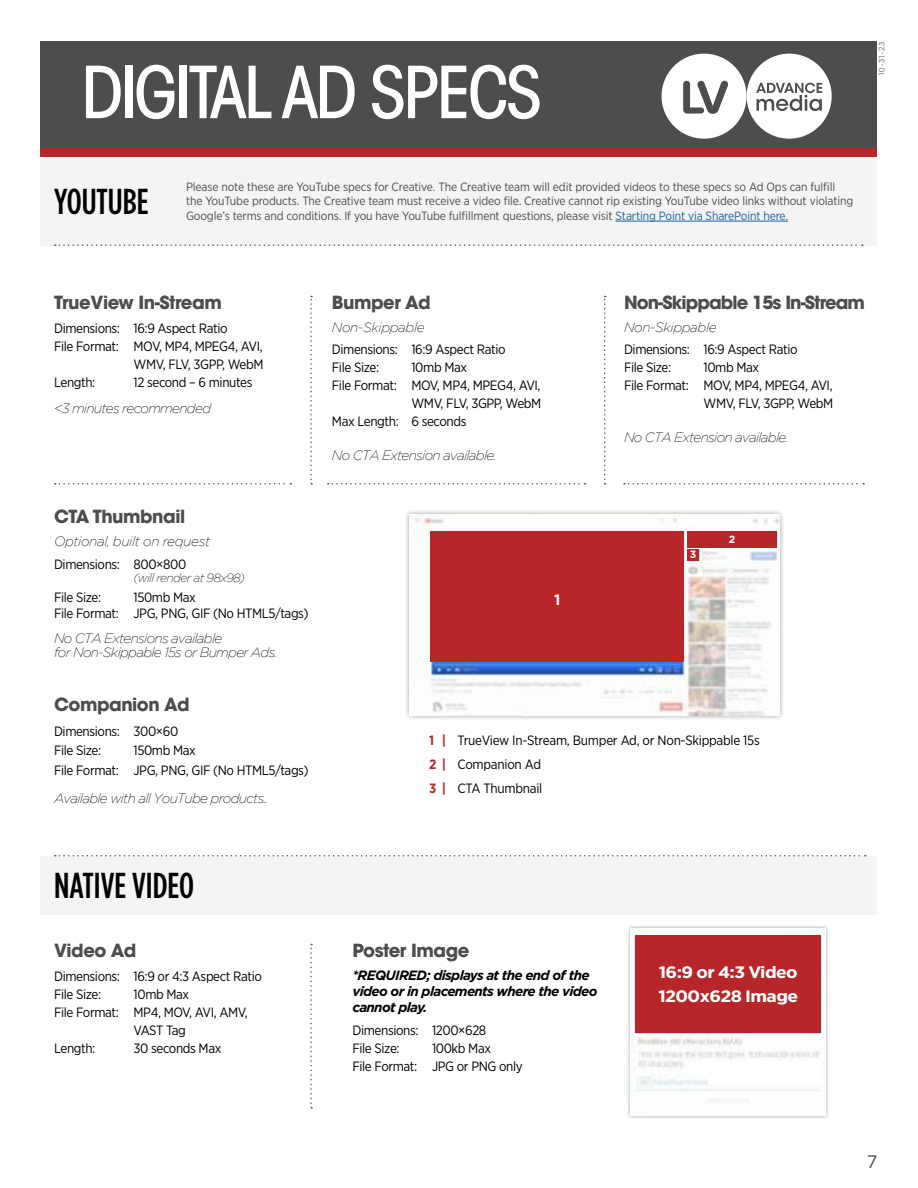
<style>
.page{position:relative;width:918px;height:1188px;background:#fff}
.page>*{position:absolute;margin:0;border:0;box-sizing:border-box;transform-origin:0 0}
.t1{font:500 condensed 70.95px "ITC Avant Garde Std";letter-spacing:-.04em;color:#fff}
.t2{font:500 36px "Gotham Condensed";color:#000}
.t3{font:700 18px "ITC Avant Garde Std";letter-spacing:-.025em;color:#4e4d4d}
.t4{font:700 18px "ITC Avant Garde Std";letter-spacing:-.05em;color:#4e4d4d}
.t5{font:18px "Gotham";color:#4e4d4d}
.t6{font:700 16.5px/24.3px "Gotham Narrow";letter-spacing:-.03em;color:#fff;scale:1.21 1}
.t7{font:700 15px "Gotham";color:#fff}
.t8{font:13.5px/18px "Gotham Narrow";letter-spacing:-.03em;color:#000}
.t9{font:italic 200 13.5px/13.5px "Gotham";letter-spacing:-.05em;color:#000}
.t10{font:italic 700 13.5px/16.2px "Gotham";letter-spacing:-.05em;color:#000}
.t11{font:italic 200 13.5px "Gotham";letter-spacing:-.025em;color:#000}
.t12{font:12px/14.4px "Gotham Narrow";letter-spacing:-.01em;color:#4e4d4d}
.t13{font:italic 200 12px "Gotham";letter-spacing:-.05em;color:#000}
.t14{font:700 10.5px "Gotham";color:#fff}
.t15{font:7.5px "ITC Avant Garde Std";color:#4d4d4f}
.s1{color:#215e9e}
.s2{font-weight:700;color:#b72729}
</style>
<div class="page">
<div style="left:40px;top:41px;width:838px;height:107px;background:#4e4d4d"></div>
<div style="left:40px;top:148px;width:838px;height:9px;background:#b72729"></div>
<svg style="left:662px;top:54px;width:170px;height:85px"></svg>
<div style="left:40px;top:157px;width:838px;height:88px;background:#f4f4f5"></div>
<svg style="left:55px;top:244px;width:808px;height:2px"></svg>
<svg style="left:310px;top:296px;width:2px;height:188px"></svg>
<svg style="left:604px;top:296px;width:2px;height:188px"></svg>
<svg style="left:55px;top:483px;width:236px;height:1px"></svg>
<svg style="left:328px;top:483px;width:257px;height:1px"></svg>
<svg style="left:624px;top:483px;width:240px;height:1px"></svg>
<hr style="left:616px;top:221px;width:172px;height:1px;background:#215e9e">
<div style="left:404px;top:509px;width:380px;height:212px;background:#000;opacity:.4"></div>
<img style="left:410px;top:514px;width:369px;height:202px">
<div style="left:430px;top:531px;width:254px;height:131px;background:#b72729"></div>
<div style="left:687px;top:531px;width:90px;height:17px;background:#b72729"></div>
<div style="left:687px;top:549px;width:12px;height:12px;background:#b72729"></div>
<div style="left:40px;top:856px;width:838px;height:59px;background:#f4f4f5"></div>
<svg style="left:310px;top:944px;width:2px;height:164px"></svg>
<svg style="left:55px;top:855px;width:811px;height:1px"></svg>
<div style="left:626px;top:924px;width:203px;height:195px;background:#000;opacity:.4"></div>
<img style="left:630px;top:928px;width:196px;height:187px">
<div style="left:635px;top:935px;width:186px;height:98px;background:#b72729"></div>
<h1 class="t1" style="left:81px;top:49px;width:462px">DIGITAL AD SPECS</h1>
<h2 class="t2" style="left:54px;top:182px;width:96px">YOUTUBE</h2>
<p class="t12" style="left:186px;top:179px;width:669px">Please note these are YouTube specs for Creative. The Creative team will edit provided videos to these specs so Ad Ops can fulfill the YouTube products. The Creative team must receive a video file. Creative cannot rip existing YouTube video links without violating<br>Google’s terms and conditions. If you have YouTube fulfillment questions, please visit <span class="s1">Starting Point via SharePoint here.</span></p>
<p class="t15" style="left:877px;top:76px;width:36px;rotate:-90deg">10-31-23</p>
<h3 class="t3" style="left:54px;top:291px;width:169px">TrueView In-Stream</h3>
<p class="t8" style="left:54px;top:319px;width:175px">Dimensions: 16:9 Aspect Ratio</p>
<p class="t8" style="left:54px;top:337px;width:210px">File Format: MOV, MP4, MPEG4, AVI,</p>
<p class="t8" style="left:134px;top:355px;width:131px">WMV, FLV, 3GPP, WebM</p>
<p class="t8" style="left:54px;top:373px;width:43px">Length:</p>
<p class="t8" style="left:134px;top:373px;width:120px">12 second – 6 minutes</p>
<p class="t9" style="left:54px;top:401px;width:159px">&lt;3 minutes recommended</p>
<h3 class="t3" style="left:54px;top:505px;width:133px">CTA Thumbnail</h3>
<p class="t11" style="left:54px;top:534px;width:158px">Optional, built on request</p>
<p class="t8" style="left:54px;top:555px;width:134px">Dimensions: 800×800</p>
<p class="t13" style="left:134px;top:571px;width:113px">(will render at 98x98)</p>
<p class="t8" style="left:54px;top:588px;width:49px">File Size:</p>
<p class="t8" style="left:54px;top:589px;width:256px;line-height:16.2px;text-indent:80px">150mb Max<br>File Format: JPG, PNG, GIF (No HTML5/tags)</p>
<p class="t9" style="left:54px;top:632px;width:225px">No CTA Extensions available<br>for Non-Skippable 15s or Bumper Ads.</p>
<h3 class="t3" style="left:54px;top:693px;width:137px">Companion Ad</h3>
<p class="t8" style="left:54px;top:721px;width:126px;line-height:19.5px">Dimensions: 300×60<br>File Size:</p>
<p class="t8" style="left:54px;top:740px;width:256px;line-height:19.5px;text-indent:80px">150mb Max<br>File Format: JPG, PNG, GIF (No HTML5/tags)</p>
<p class="t9" style="left:54px;top:791px;width:216px">Available with all YouTube products..</p>
<h3 class="t3" style="left:332px;top:291px;width:100px">Bumper Ad</h3>
<p class="t11" style="left:332px;top:320px;width:94px">Non-Skippable</p>
<p class="t8" style="left:332px;top:340px;width:175px">Dimensions: 16:9 Aspect Ratio<br>File Size:</p>
<p class="t8" style="left:411px;top:358px;width:57px">10mb Max</p>
<p class="t8" style="left:332px;top:376px;width:210px">File Format: MOV, MP4, MPEG4, AVI,</p>
<p class="t8" style="left:411px;top:394px;width:131px">WMV, FLV, 3GPP, WebM</p>
<p class="t8" style="left:332px;top:412px;width:136px">Max Length: 6 seconds</p>
<p class="t9" style="left:332px;top:449px;width:166px">No CTA Extension available.</p>
<p class="t7" style="left:554px;top:591px;width:8px">1</p>
<h3 class="t4" style="left:624px;top:291px;width:243px">Non-Skippable 15s In-Stream</h3>
<p class="t11" style="left:624px;top:320px;width:94px">Non-Skippable</p>
<p class="t8" style="left:624px;top:340px;width:175px">Dimensions: 16:9 Aspect Ratio<br>File Size:</p>
<p class="t8" style="left:704px;top:358px;width:57px">10mb Max</p>
<p class="t8" style="left:624px;top:376px;width:210px">File Format: MOV, MP4, MPEG4, AVI,</p>
<p class="t8" style="left:704px;top:394px;width:131px">WMV, FLV, 3GPP, WebM</p>
<p class="t9" style="left:624px;top:431px;width:166px">No CTA Extension available.</p>
<p class="t14" style="left:690px;top:548px;width:8px">3</p>
<p class="t14" style="left:729px;top:533px;width:8px">2</p>
<p class="t8" style="left:429px;top:728px;width:332px;line-height:24px"><span class="s2">1 |</span> TrueView In-Stream, Bumper Ad, or Non-Skippable 15s<br><span class="s2">2 |</span> Companion Ad<br><span class="s2">3 |</span> CTA Thumbnail</p>
<h2 class="t2" style="left:54px;top:866px;width:142px">NATIVE VIDEO</h2>
<h3 class="t3" style="left:54px;top:939px;width:84px">Video Ad</h3>
<p class="t8" style="left:54px;top:967px;width:209px">Dimensions: 16:9 or 4:3 Aspect Ratio<br>File Size:</p>
<p class="t8" style="left:134px;top:985px;width:57px">10mb Max</p>
<p class="t8" style="left:54px;top:1003px;width:195px">File Format: MP4, MOV, AVI, AMV,</p>
<p class="t8" style="left:134px;top:1021px;width:54px">VAST Tag</p>
<p class="t8" style="left:54px;top:1039px;width:43px">Length:</p>
<p class="t8" style="left:134px;top:1039px;width:89px">30 seconds Max</p>
<h3 class="t3" style="left:352px;top:939px;width:118px">Poster Image</h3>
<p class="t10" style="left:352px;top:967px;width:247px">*REQUIRED; displays at the end of the video or in placements where the video cannot play.</p>
<p class="t8" style="left:352px;top:1021px;width:135px">Dimensions: 1200×628<br>File Size:</p>
<p class="t8" style="left:352px;top:1039px;width:172px;text-indent:80px">100kb Max<br>File Format: JPG or PNG only</p>
<p class="t6" style="left:658px;top:960px;width:117px">16:9 or 4:3 Video<br>1200x628 Image</p>
<h3 class="t5" style="left:867px;top:1152px;width:12px">7</h3>
</div>
